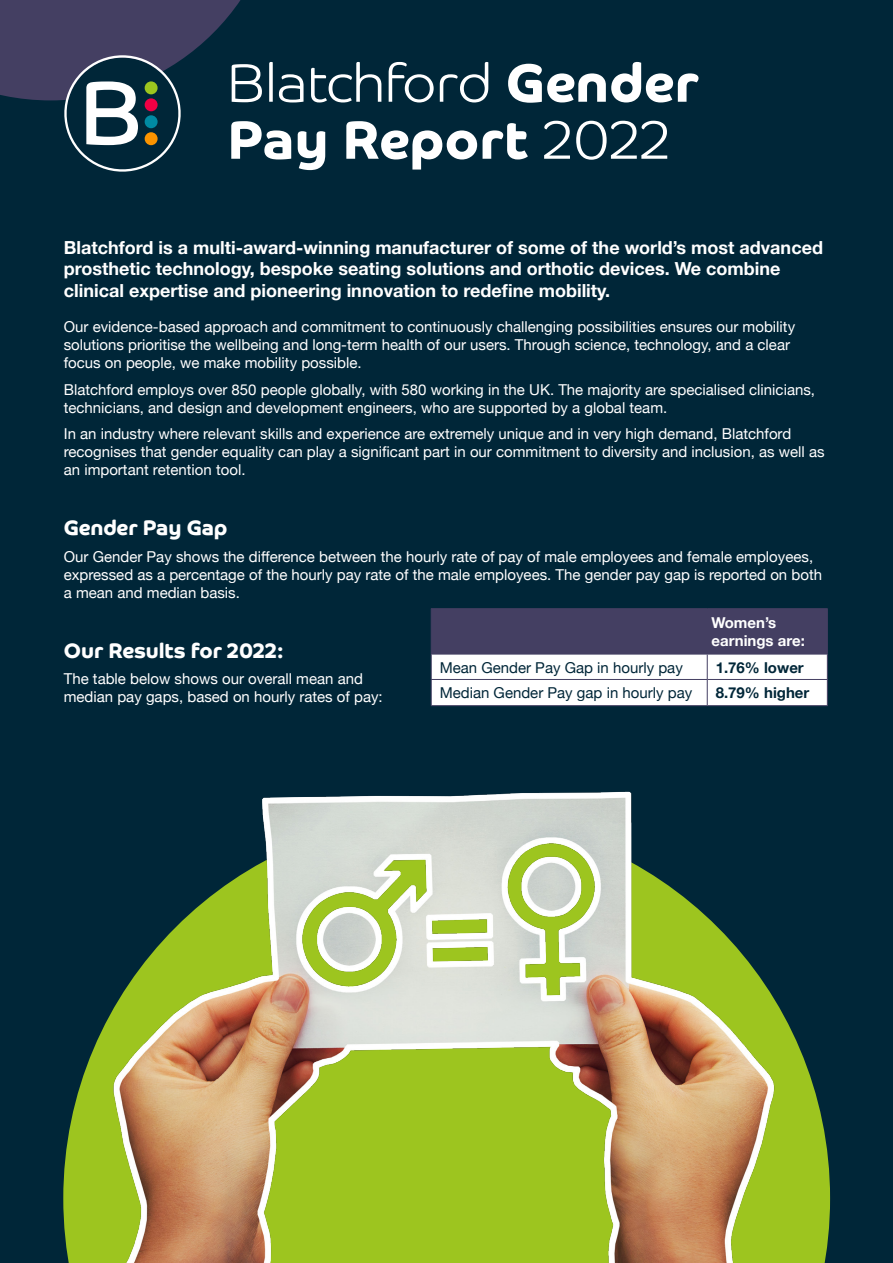
<style>
.page{position:relative;width:893px;height:1263px;background:#002638}
.page>*{position:absolute;margin:0;border:0;box-sizing:border-box;transform-origin:0 0}
.t1{font:700 54px/57px "Co Headline";letter-spacing:.01em;color:#fff}
.Body_Copy{font:700 21px "Co Headline";color:#fff}
.Body_Copy-2{font:700 18px/21.6px "Helvetica Neue";color:#fff}
.Body_Copy-3{font:15px/18px "Helvetica Neue";color:#fff}
.t2{font:15px "Helvetica Neue";color:#002638}
.t3{font:700 15px "Helvetica Neue";color:#002638}
.t4{font:700 15px/18px "Helvetica Neue";color:#fff}
.s1{font-weight:300}
</style>
<div class="page">
<svg style="left:0;top:0;width:241px;height:172px"></svg>
<div style="left:145px;top:81px;width:13px;height:13px;background:#9dc51f;border-radius:50%"></div>
<div style="left:145px;top:98px;width:13px;height:13px;background:#f00044;border-radius:50%"></div>
<div style="left:145px;top:115px;width:13px;height:13px;background:#008aa3;border-radius:50%"></div>
<div style="left:145px;top:132px;width:13px;height:13px;background:#fb9400;border-radius:50%"></div>
<img style="left:63px;top:791px;width:768px;height:472px">
<hr style="left:431px;top:608px;width:276px;height:1px;background:#443f62">
<hr style="left:707px;top:608px;width:121px;height:1px;background:#443f62">
<svg style="left:431px;top:609px;width:397px;height:96px"></svg>
<hr style="left:431px;top:705px;width:276px;height:1px;background:#443f62">
<hr style="left:707px;top:705px;width:121px;height:1px;background:#443f62">
<p class="t1" style="left:227px;top:55px;width:472px"><span class="s1">Blatchford</span> Gender<br>Pay Report <span class="s1">2022</span></p>
<p class="Body_Copy-2" style="left:64px;top:237px;width:761px">Blatchford is a multi-award-winning manufacturer of some of the world’s most advanced prosthetic technology, bespoke seating solutions and orthotic devices. We combine clinical expertise and pioneering innovation to redefine mobility.</p>
<p class="Body_Copy-3" style="left:64px;top:318px;width:733px">Our evidence-based approach and commitment to continuously challenging possibilities ensures our mobility solutions prioritise the wellbeing and long-term health of our users. Through science, technology, and a clear focus on people, we make mobility possible.</p>
<p class="Body_Copy-3" style="left:64px;top:381px;width:753px">Blatchford employs over 850 people globally, with 580 working in the UK. The majority are specialised clinicians, technicians, and design and development engineers, who are supported by a global team.</p>
<p class="Body_Copy-3" style="left:64px;top:425px;width:762px">In an industry where relevant skills and experience are extremely unique and in very high demand, Blatchford recognises that gender equality can play a significant part in our commitment to diversity and inclusion, as well as an important retention tool.</p>
<p class="Body_Copy" style="left:64px;top:516px;width:165px">Gender Pay Gap</p>
<p class="Body_Copy-3" style="left:64px;top:548px;width:760px">Our Gender Pay shows the difference between the hourly rate of pay of male employees and female employees, expressed as a percentage of the hourly pay rate of the male employees. The gender pay gap is reported on both a mean and median basis.</p>
<p class="Body_Copy" style="left:64px;top:638px;width:222px">Our Results for 2022:</p>
<p class="Body_Copy-3" style="left:64px;top:671px;width:320px">The table below shows our overall mean and median pay gaps, based on hourly rates of pay:</p>
<p class="t4" style="left:711px;top:614px;width:95px">Women’s earnings are:</p>
<p class="t2" style="left:440px;top:656px;width:245px">Mean Gender Pay Gap in hourly pay</p>
<p class="t3" style="left:716px;top:656px;width:90px">1.76% lower</p>
<p class="t2" style="left:440px;top:682px;width:254px">Median Gender Pay gap in hourly pay</p>
<p class="t3" style="left:716px;top:681px;width:95px">8.79% higher</p>
</div>
